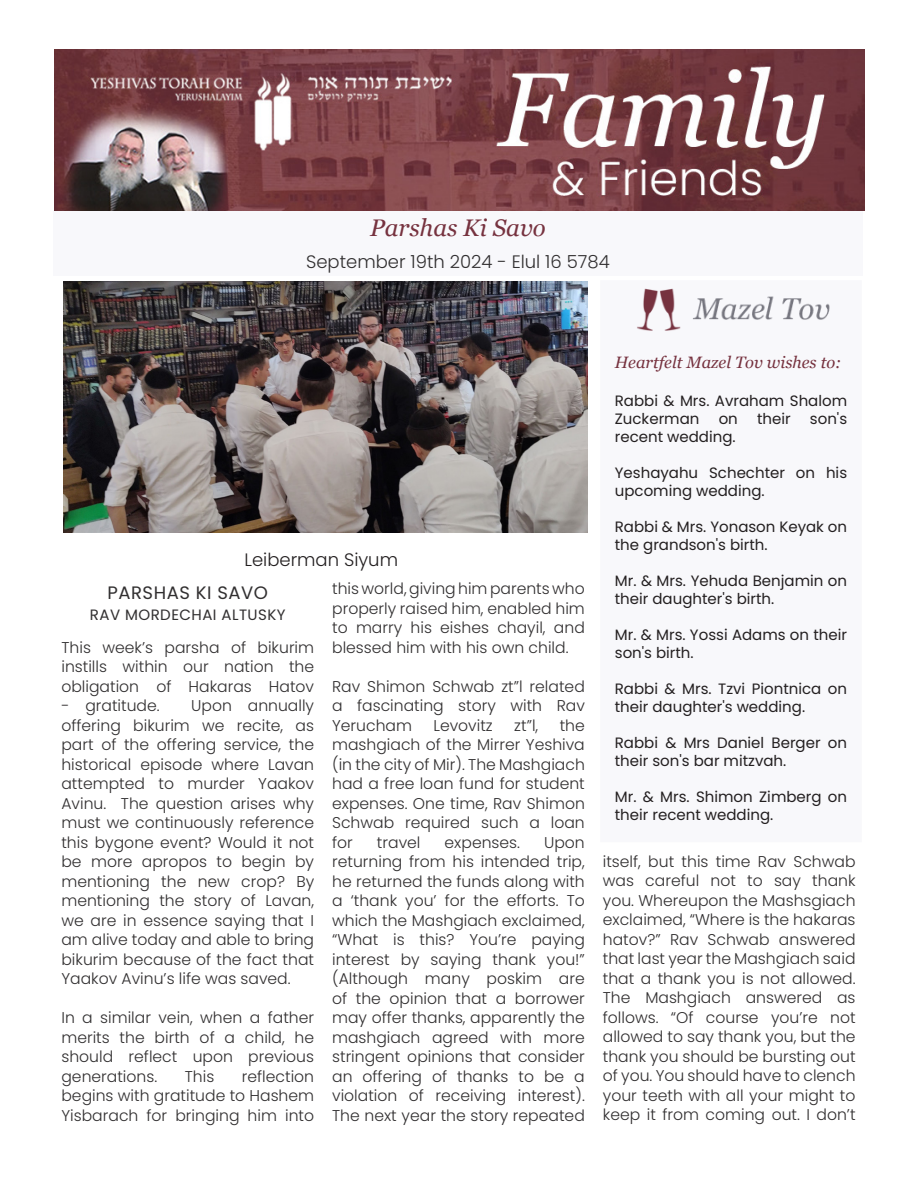
<style>
.page{position:relative;width:918px;height:1188px;background:#fff}
.page>*{position:absolute;margin:0;border:0;box-sizing:border-box;transform-origin:0 0}
.t1{font:italic 24px "Georgia";color:#76323f}
.t2{font:300 18px "Poppins";color:#312f30}
.t3{font:300 18px "Poppins";color:#231f20}
.t4{font:18px "Poppins";letter-spacing:.03em;color:#312f30}
.t5{font:italic 16.5px "Georgia";color:#76323f}
.t6{font:300 15.6px/19.5px "Poppins";color:#312f30;text-align:justify}
.t7{font:15px/18px "Poppins";color:#231f20}
.t8{font:15px "Poppins";letter-spacing:.03em;color:#312f30}
</style>
<div class="page">
<div style="left:53px;top:211px;width:810px;height:65px;background:#f8f8fb"></div>
<img style="left:54px;top:50px;width:810px;height:160px">
<svg style="left:636px;top:288px;width:194px;height:43px"></svg>
<img style="left:64px;top:282px;width:524px;height:251px">
<p class="t1" style="left:370px;top:213px;width:177px">Parshas Ki Savo</p>
<p class="t2" style="left:306px;top:251px;width:305px">September 19th 2024 - Elul 16 5784</p>
<p class="t3" style="left:244px;top:550px;width:155px">Leiberman Siyum</p>
<p class="t4" style="left:107px;top:582px;width:162px">PARSHAS KI SAVO</p>
<p class="t8" style="left:90px;top:606px;width:197px">RAV MORDECHAI ALTUSKY</p>
<p class="t6" style="left:61px;top:638px;width:254px">This week’s parsha of bikurim instills within our nation the obligation of Hakaras Hatov</p>
<p class="t6" style="left:61px;top:696px;width:100px">- gratitude.</p>
<p class="t6" style="left:61px;top:696px;width:254px;text-indent:130px">Upon annually offering bikurim we recite, as part of the offering service, the historical episode where Lavan attempted to murder Yaakov Avinu. The question arises why must we continuously reference this bygone event? Would it not be more apropos to begin by mentioning the new crop? By mentioning the story of Lavan, we are in essence saying that I am alive today and able to bring bikurim because of the fact that Yaakov Avinu’s life was saved.</p>
<p class="t6" style="left:61px;top:1008px;width:254px">In a similar vein, when a father merits the birth of a child, he should reflect upon previous generations.</p>
<p class="t6" style="left:61px;top:1067px;width:254px;text-indent:180px">reflection begins with gratitude to Hashem Yisbarach for bringing him into</p>
<p class="t6" style="left:185px;top:1067px;width:31px">This</p>
<p class="t6" style="left:332px;top:579px;width:254px">this world, giving him parents who properly raised him, enabled him to marry his eishes chayil, and blessed him with his own child.</p>
<p class="t6" style="left:332px;top:677px;width:254px">Rav Shimon Schwab zt”l related a fascinating story with Rav Yerucham</p>
<p class="t6" style="left:434px;top:716px;width:61px">Levovitz</p>
<p class="t6" style="left:514px;top:716px;width:26px">zt”l,</p>
<p class="t6" style="left:332px;top:716px;width:254px;text-indent:228px">the mashgiach of the Mirrer Yeshiva (in the city of Mir). The Mashgiach had a free loan fund for student expenses. One time, Rav Shimon Schwab required such a loan for</p>
<p class="t6" style="left:377px;top:833px;width:45px">travel</p>
<p class="t6" style="left:445px;top:833px;width:77px">expenses.</p>
<p class="t6" style="left:332px;top:833px;width:254px;text-indent:212px">Upon returning from his intended trip, he returned the funds along with a ‘thank you’ for the efforts. To which the Mashgiach exclaimed, “What is this? You’re paying interest by saying thank you!” (Although many poskim are of the opinion that a borrower may offer thanks, apparently the mashgiach agreed with more stringent opinions that consider an offering of thanks to be a violation of receiving interest).<br>The next year the story repeated</p>
<p class="t5" style="left:615px;top:352px;width:228px">Heartfelt Mazel Tov wishes to:</p>
<p class="t7" style="left:615px;top:392px;width:234px">Rabbi &amp; Mrs. Avraham Shalom<br>Zuckerman</p>
<p class="t7" style="left:719px;top:410px;width:21px">on</p>
<p class="t7" style="left:757px;top:410px;width:35px">their</p>
<p class="t7" style="left:810px;top:410px;width:39px">son's</p>
<p class="t7" style="left:615px;top:428px;width:122px">recent wedding.</p>
<p class="t7" style="left:615px;top:464px;width:234px">Yeshayahu Schechter on his upcoming wedding.</p>
<p class="t7" style="left:615px;top:518px;width:234px">Rabbi &amp; Mrs. Yonason Keyak on the grandson's birth.</p>
<p class="t7" style="left:615px;top:572px;width:234px">Mr. &amp; Mrs. Yehuda Benjamin on their daughter's birth.</p>
<p class="t7" style="left:615px;top:626px;width:234px">Mr. &amp; Mrs. Yossi Adams on their son's birth.</p>
<p class="t7" style="left:615px;top:680px;width:234px">Rabbi &amp; Mrs. Tzvi Piontnica on their daughter's wedding.</p>
<p class="t7" style="left:615px;top:734px;width:234px">Rabbi &amp; Mrs Daniel Berger on their son's bar mitzvah.</p>
<p class="t7" style="left:615px;top:788px;width:234px">Mr. &amp; Mrs. Shimon Zimberg on their recent wedding.</p>
<p class="t6" style="left:603px;top:852px;width:254px">itself, but this time Rav Schwab was careful not to say thank you. Whereupon the Mashsgiach exclaimed, “Where is the hakaras hatov?” Rav Schwab answered that last year the Mashgiach said that a thank you is not allowed.<br>The Mashgiach answered as follows. “Of course you’re not allowed to say thank you, but the thank you should be bursting out of you. You should have to clench your teeth with all your might to keep it from coming out. I don’t</p>
</div>
